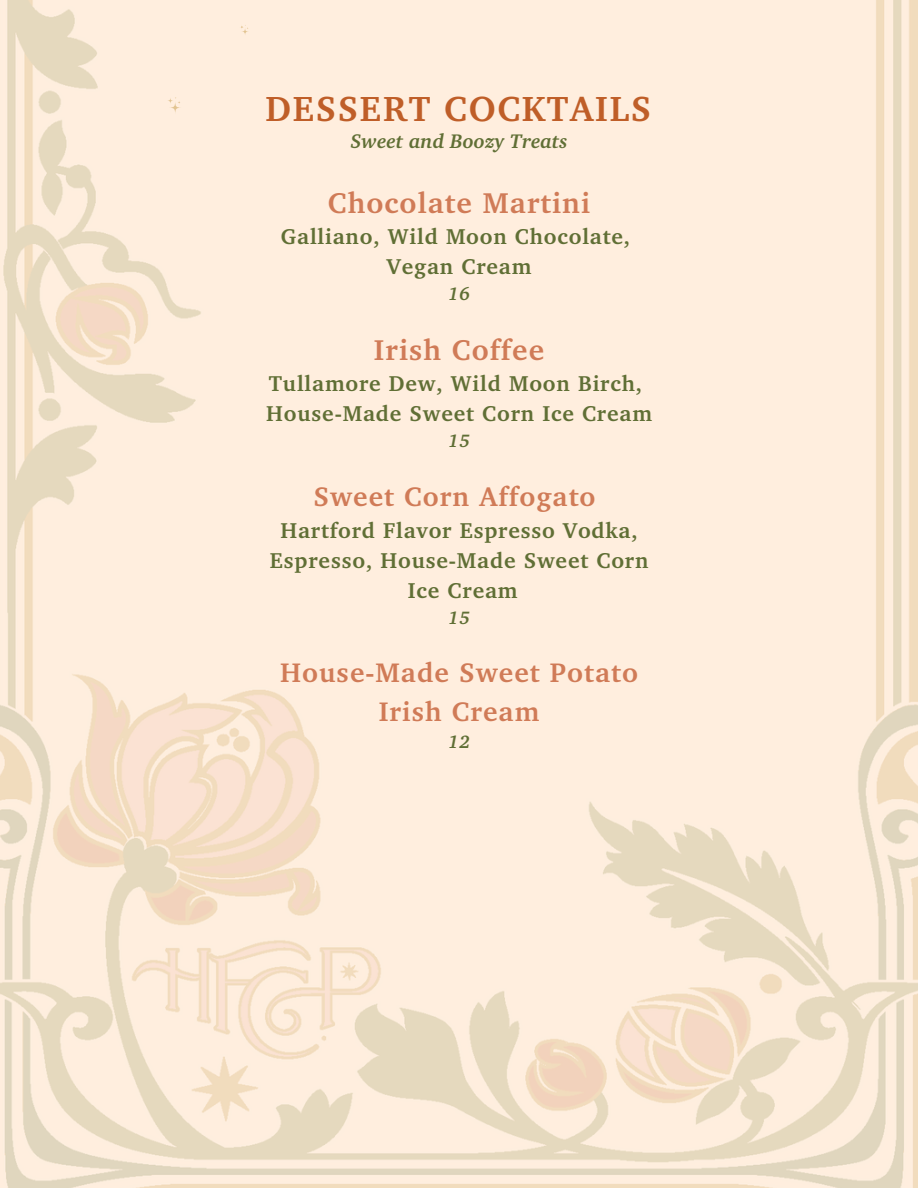
<style>
.page{position:relative;width:918px;height:1188px;background:#fff}
.page>*{position:absolute;margin:0;border:0;box-sizing:border-box;transform-origin:0 0}
.t1{font:700 35.7px "Charter";letter-spacing:.05em;color:#bf5e28}
.t2{font:700 29.4px "Charter";letter-spacing:.04em;color:#d07b57}
.t3{font:700 27.45px/38.5px "Charter";letter-spacing:.04em;color:#d07b57;text-align:center}
.t4{font:700 22.05px/30.3px "Charter";letter-spacing:.04em;color:#606f35;text-align:center}
.t5{font:italic 700 20.1px "Charter";color:#606f35}
.t6{font:italic 700 18.3px "Charter";color:#606f35}
.t7{font:italic 700 18.3px "Charter";color:#5f6f35}
</style>
<div class="page">
<img style="left:0;top:0;width:918px;height:1188px">
<p class="t1" style="left:265px;top:86px;width:387px">DESSERT COCKTAILS</p>
<p class="t5" style="left:350px;top:129px;width:219px">Sweet and Boozy Treats</p>
<h1 class="t2" style="left:328px;top:185px;width:264px">Chocolate Martini</h1>
<h1 class="t4" style="left:281px;top:220px;width:351px">Galliano, Wild Moon Chocolate,<br>Vegan Cream</h1>
<h1 class="t6" style="left:448px;top:282px;width:24px">16</h1>
<p class="t2" style="left:374px;top:332px;width:172px">Irish Coffee</p>
<p class="t4" style="left:266px;top:367px;width:387px;text-align:left">Tullamore Dew, Wild Moon Birch,<br>House-Made Sweet Corn Ice Cream</p>
<p class="t6" style="left:448px;top:429px;width:24px">15</p>
<p class="t3" style="left:313px;top:477px;width:284px">Sweet Corn Affogato</p>
<p class="t4" style="left:270px;top:515px;width:380px">Hartford Flavor Espresso Vodka,<br>Espresso, House-Made Sweet Corn<br>Ice Cream</p>
<p class="t6" style="left:448px;top:607px;width:24px">15</p>
<h3 class="t3" style="left:280px;top:653px;width:359px">House-Made Sweet Potato<br>Irish Cream</h3>
<h3 class="t7" style="left:448px;top:730px;width:24px">12</h3>
</div>
